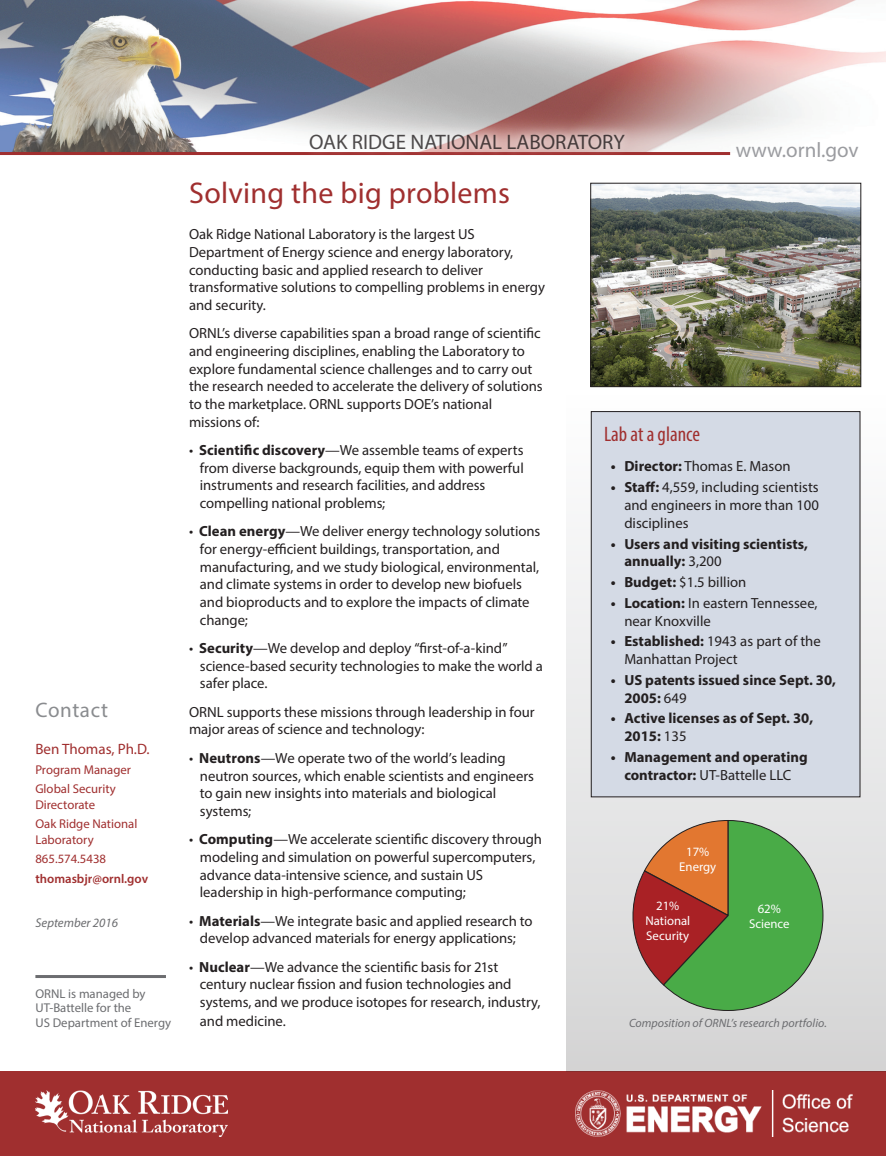
<style>
.page{position:relative;width:886px;height:1156px;background:#fff}
.page>*{position:absolute;margin:0;border:0;box-sizing:border-box;transform-origin:0 0}
.t1{font:30px "Myriad Pro";letter-spacing:.01em;color:#a02f2f}
.t2{font:21px "Myriad Pro";color:#231f20}
.t3{font:condensed 21px "Myriad Pro";color:#a02f2f}
.t4{font:21px "Myriad Pro";color:#9b9ca0}
.t5{font:21px "Myriad Pro";letter-spacing:.03em;color:#8a8c8f}
.t6{font:15px "Myriad Pro";color:#a02f2f}
.t7{font:14.7px/17.7px "Myriad Pro";letter-spacing:-.005em;color:#231f20}
.t8{font:700 14.7px/17.7px "Myriad Pro";color:#231f20}
.t9{font:12.75px/19.6px "Myriad Pro";color:#a02f2f}
.t10{font:12.75px/14.2px "Myriad Pro";color:#6c6d70}
.t11{font:12.75px/15px "Myriad Pro";color:#fff;text-align:center}
.t12{font:600 12.75px "Myriad Pro";color:#a02f2f}
.t13{font:italic 12.75px "Myriad Pro";color:#6c6d70}
.t14{font:italic 12px "Myriad Pro";color:#6c6d70}
.s1{font-weight:700}
.s2{font-weight:400}
</style>
<div class="page">
<div style="left:0;top:1071px;width:886px;height:85px;background:#a02f2f"></div>
<svg style="left:566px;top:253px;width:320px;height:818px"></svg>
<img style="left:36px;top:1090px;width:192px;height:46px">
<img style="left:0;top:0;width:886px;height:152px">
<img style="left:575px;top:1090px;width:277px;height:46px">
<svg style="left:624px;top:819px;width:199px;height:192px;background:#8f9964"></svg>
<div style="left:591px;top:411px;width:269px;height:386px;background:#d4dae5"></div>
<div style="left:591px;top:411px;width:269px;height:386px;border:1px solid #231f20"></div>
<div style="left:726px;top:132px;width:141px;height:39px;background:#fff"></div>
<hr style="left:0;top:152px;width:730px;height:3px;background:#a02f2f">
<div style="left:300px;top:124px;width:333px;height:35px;background:#fff;opacity:.75"></div>
<img style="left:592px;top:185px;width:267px;height:200px">
<div style="left:590px;top:183px;width:271px;height:204px;border:1px solid #231f20"></div>
<hr style="left:35px;top:975px;width:131px;height:3px;background:#6c6d70">
<h2 class="t5" style="left:35px;top:697px;width:74px">Contact</h2>
<p class="t6" style="left:35px;top:740px;width:116px">Ben Thomas, Ph.D.</p>
<p class="t9" style="left:35px;top:759px;width:97px">Program Manager<br>Global Security</p>
<p class="t9" style="left:35px;top:794px;width:103px">Directorate<br>Oak Ridge National</p>
<p class="t9" style="left:35px;top:829px;width:72px">Laboratory<br>865.574.5438</p>
<p class="t12" style="left:35px;top:871px;width:114px">thomasbjr@ornl.gov</p>
<p class="t13" style="left:35px;top:914px;width:84px">September 2016</p>
<p class="t10" style="left:35px;top:986px;width:137px">ORNL is managed by<br>UT-Battelle for the<br>US Department of Energy</p>
<h2 class="t2" style="left:309px;top:128px;width:317px">OAK RIDGE NATIONAL LABORATORY</h2>
<h1 class="t1" style="left:189px;top:174px;width:322px">Solving the big problems</h1>
<h2 class="t4" style="left:735px;top:136px;width:124px">www.ornl.gov</h2>
<p class="t7" style="left:189px;top:225px;width:357px">Oak Ridge National Laboratory is the largest US Department of Energy science and energy laboratory, conducting basic and applied research to deliver transformative solutions to compelling problems in energy and security.</p>
<p class="t7" style="left:189px;top:324px;width:355px">ORNL’s diverse capabilities span a broad range of scientific and engineering disciplines, enabling the Laboratory to explore fundamental science challenges and to carry out the research needed to accelerate the delivery of solutions to the marketplace. ORNL supports DOE’s national missions of:</p>
<p class="t7" style="left:200px;top:441px;width:325px;text-indent:-11px">• <span class="s1">Scientific discovery</span>—We assemble teams of experts from diverse backgrounds, equip them with powerful instruments and research facilities, and address compelling national problems;</p>
<p class="t7" style="left:200px;top:522px;width:342px;text-indent:-11px">• <span class="s1">Clean energy</span>—We deliver energy technology solutions for energy-efficient buildings, transportation, and manufacturing, and we study biological, environmental, and climate systems in order to develop new biofuels and bioproducts and to explore the impacts of climate change;</p>
<p class="t7" style="left:200px;top:639px;width:344px;text-indent:-11px">• <span class="s1">Security</span>—We develop and deploy “first-of-a-kind” science-based security technologies to make the world a safer place.</p>
<p class="t7" style="left:189px;top:703px;width:347px">ORNL supports these missions through leadership in four major areas of science and technology:</p>
<p class="t7" style="left:200px;top:749px;width:335px;text-indent:-11px">• <span class="s1">Neutrons</span>—We operate two of the world’s leading neutron sources, which enable scientists and engineers to gain new insights into materials and biological systems;</p>
<p class="t7" style="left:200px;top:830px;width:344px;text-indent:-11px">• <span class="s1">Computing</span>—We accelerate scientific discovery through modeling and simulation on powerful supercomputers, advance data-intensive science, and sustain US leadership in high-performance computing;</p>
<p class="t7" style="left:189px;top:911px;width:345px;text-align:center">• <span class="s1">Materials</span>—We integrate basic and applied research to develop advanced materials for energy applications;</p>
<p class="t7" style="left:200px;top:957px;width:342px;text-indent:-11px">• <span class="s1">Nuclear</span>—We advance the scientific basis for 21st century nuclear fission and fusion technologies and systems, and we produce isotopes for research, industry,</p>
<p class="t7" style="left:200px;top:1012px;width:87px">and medicine.</p>
<h2 class="t3" style="left:604px;top:421px;width:97px">Lab at a glance</h2>
<p class="t7" style="left:611px;top:457px;width:181px"><span class="s1">• Director:</span> Thomas E. Mason</p>
<p class="t7" style="left:624px;top:478px;width:196px;text-align:justify;text-indent:-13px"><span class="s1">• Staff:</span> 4,559, including scientists and engineers in more than 100 disciplines</p>
<p class="t8" style="left:624px;top:534px;width:185px;text-indent:-13px">• Users and visiting scientists, annually: <span class="s2">3,200</span></p>
<p class="t7" style="left:611px;top:573px;width:137px"><span class="s1">• Budget:</span> $1.5 billion</p>
<p class="t7" style="left:624px;top:594px;width:195px;text-indent:-13px"><span class="s1">• Location:</span> In eastern Tennessee, near Knoxville</p>
<p class="t7" style="left:624px;top:632px;width:198px;text-indent:-13px"><span class="s1">• Established:</span> 1943 as part of the<br>Manhattan Project</p>
<p class="t8" style="left:624px;top:670px;width:213px;text-indent:-13px">• US patents issued since Sept. 30,<br>2005: <span class="s2">649</span></p>
<p class="t8" style="left:624px;top:709px;width:190px;text-indent:-13px">• Active licenses as of Sept. 30,<br>2015: <span class="s2">135</span></p>
<p class="t8" style="left:611px;top:747px;width:198px;text-align:center">• Management and operating contractor: <span class="s2">UT-Battelle LLC</span></p>
<p class="t11" style="left:679px;top:844px;width:38px">17%<br>Energy</p>
<p class="t11" style="left:645px;top:898px;width:46px">21%<br>National<br>Security</p>
<p class="t11" style="left:749px;top:901px;width:42px">62%<br>Science</p>
<p class="t14" style="left:629px;top:1015px;width:199px">Composition of ORNL’s research portfolio.</p>
</div>
